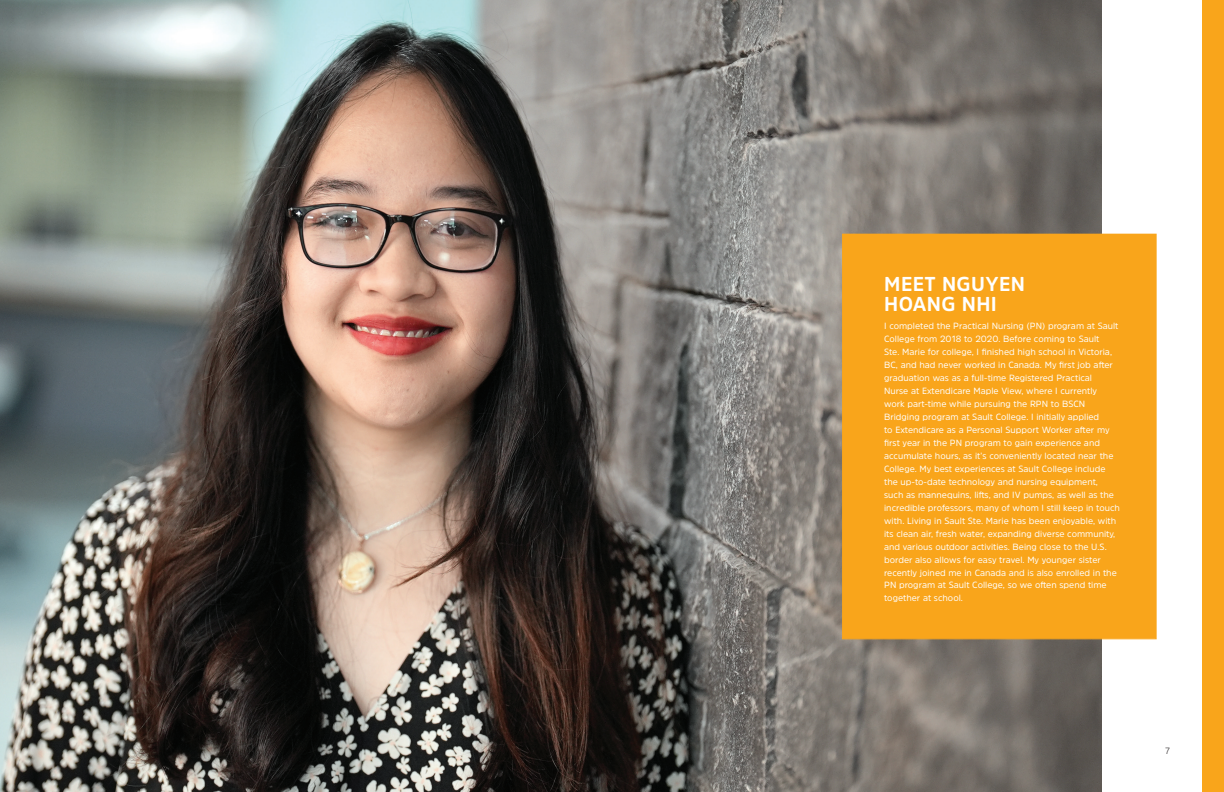
<style>
.page{position:relative;width:1224px;height:792px;background:#fff}
.page>*{position:absolute;margin:0;border:0;box-sizing:border-box;transform-origin:0 0}
.body{font:700 20px/20px "Amsi Pro";letter-spacing:.02em;color:#fff}
.body_rev_para{font:9px/13px "Amsi Pro";color:#fff}
.t1{font:300 9px "Amsi Pro";color:#231f20}
</style>
<div class="page">
<img style="left:0;top:0;width:1102px;height:792px">
<div style="left:1202px;top:0;width:22px;height:792px;background:#f9a51b"></div>
<div style="left:842px;top:234px;width:314px;height:405px;background:#f9a51b"></div>
<div style="left:843px;top:235px;width:313px;height:403px;border:1px solid #f9a51b"></div>
<p class="body" style="left:884px;top:274px;width:142px">MEET NGUYEN<br>HOANG NHI</p>
<p class="body_rev_para" style="left:884px;top:319px;width:237px">I completed the Practical Nursing (PN) program at Sault College from 2018 to 2020. Before coming to Sault<br>Ste. Marie for college, I finished high school in Victoria, BC, and had never worked in Canada. My first job after graduation was as a full-time Registered Practical<br>Nurse at Extendicare Maple View, where I currently work part-time while pursuing the RPN to BSCN Bridging program at Sault College. I initially applied<br>to Extendicare as a Personal Support Worker after my first year in the PN program to gain experience and accumulate hours, as it’s conveniently located near the College. My best experiences at Sault College include the up-to-date technology and nursing equipment,<br>such as mannequins, lifts, and IV pumps, as well as the incredible professors, many of whom I still keep in touch with. Living in Sault Ste. Marie has been enjoyable, with its clean air, fresh water, expanding diverse community, and various outdoor activities. Being close to the U.S. border also allows for easy travel. My younger sister recently joined me in Canada and is also enrolled in the PN program at Sault College, so we often spend time together at school.</p>
<p class="t1" style="left:1165px;top:745px;width:6px">7</p>
</div>
